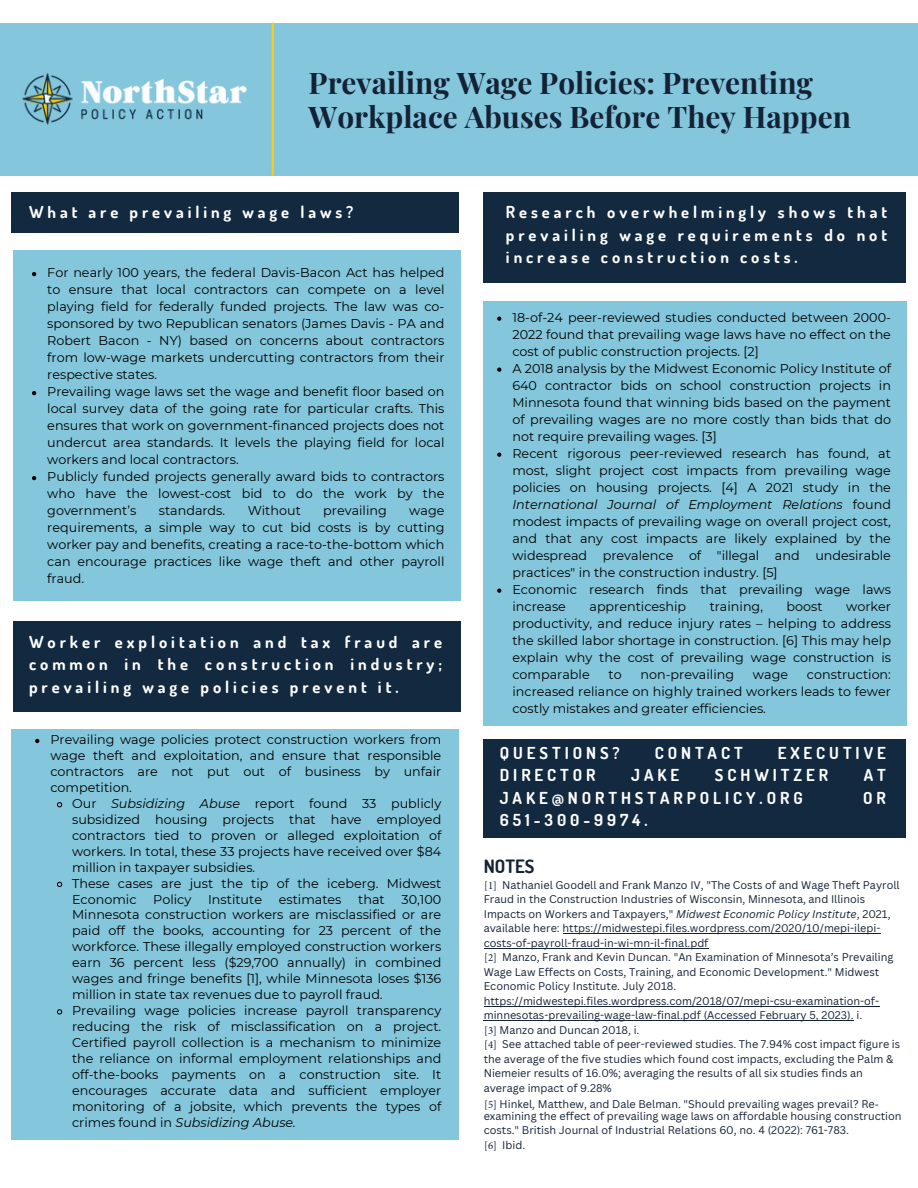
<style>
.page{position:relative;width:918px;height:1188px;background:#fff}
.page>*{position:absolute;margin:0;border:0;box-sizing:border-box;transform-origin:0 0}
.t1{font:700 29.7px/33.8px "Playfair Display";color:#152236}
.t2{font:700 19.5px "Dosis";letter-spacing:.24em;color:#fff}
.t3{font:700 18.3px "Dosis";color:#152236}
.t4{font:700 16.5px/22.5px "Dosis";letter-spacing:.24em;color:#fff;text-align:justify}
.t5{font:12.75px/17px "Montserrat";color:#000;text-align:justify}
.t6{font:10.8px/14.5px "Canva Sans";color:#152236}
.s1{font-style:italic}
.s2{font-family:"Minion Pro"}
.s3{font-family:"Noto Sans"}
</style>
<div class="page">
<div style="left:0;top:23px;width:918px;height:152px;background:#84c6db"></div>
<img style="left:22px;top:73px;width:225px;height:52px">
<hr style="left:272px;top:23px;width:2px;height:153px;background:#ffcc0d">
<div style="left:11px;top:192px;width:448px;height:41px;background:#122940"></div>
<div style="left:13px;top:622px;width:448px;height:90px;background:#122940"></div>
<div style="left:13px;top:250px;width:448px;height:351px;background:#84c6db"></div>
<div style="left:11px;top:729px;width:448px;height:411px;background:#84c6db"></div>
<div style="left:484px;top:192px;width:422px;height:91px;background:#122940"></div>
<div style="left:484px;top:301px;width:423px;height:425px;background:#84c6db"></div>
<div style="left:484px;top:739px;width:422px;height:99px;background:#122940"></div>
<svg style="left:35px;top:739px;width:4px;height:4px"></svg>
<svg style="left:56px;top:802px;width:7px;height:6px"></svg>
<svg style="left:56px;top:881px;width:7px;height:7px"></svg>
<svg style="left:57px;top:1009px;width:6px;height:6px"></svg>
<svg style="left:32px;top:272px;width:4px;height:4px"></svg>
<svg style="left:32px;top:391px;width:4px;height:4px"></svg>
<svg style="left:32px;top:476px;width:4px;height:4px"></svg>
<svg style="left:497px;top:317px;width:4px;height:4px"></svg>
<svg style="left:497px;top:368px;width:4px;height:4px"></svg>
<svg style="left:497px;top:453px;width:4px;height:4px"></svg>
<svg style="left:497px;top:589px;width:4px;height:4px"></svg>
<hr style="left:563px;top:933px;width:318px;height:1px;background:#152236">
<hr style="left:484px;top:948px;width:224px;height:1px;background:#152236">
<hr style="left:484px;top:1006px;width:396px;height:1px;background:#152236">
<hr style="left:484px;top:1021px;width:370px;height:1px;background:#152236">
<h1 class="t1" style="left:309px;top:65px;width:544px">Prevailing Wage Policies: Preventing<br>Workplace Abuses Before They Happen</h1>
<h4 class="t4" style="left:29px;top:201px;width:326px">What are prevailing wage laws?</h4>
<p class="t5" style="left:47px;top:264px;width:399px">For nearly 100 years, the federal Davis-Bacon Act has helped to ensure that local contractors can compete on a level playing field for federally funded projects. The law was co&shy;sponsored by two Republican senators (James Davis - PA and Robert Bacon - NY) based on concerns about contractors from low-wage markets undercutting contractors from their respective states.</p>
<p class="t5" style="left:47px;top:383px;width:399px">Prevailing wage laws set the wage and benefit floor based on local survey data of the going rate for particular crafts. This ensures that work on government-financed projects does not undercut area standards. It levels the playing field for local workers and local contractors.</p>
<p class="t5" style="left:47px;top:468px;width:399px">Publicly funded projects generally award bids to contractors who have the lowest-cost bid to do the work by the government’s</p>
<p class="t5" style="left:159px;top:502px;width:68px">standards.</p>
<p class="t5" style="left:248px;top:502px;width:55px">Without</p>
<p class="t5" style="left:323px;top:502px;width:65px">prevailing</p>
<p class="t5" style="left:47px;top:502px;width:399px;text-indent:362px">wage requirements, a simple way to cut bid costs is by cutting worker pay and benefits, creating a race-to-the-bottom which can encourage practices like wage theft and other payroll fraud.</p>
<p class="t4" style="left:29px;top:630px;width:415px">Worker exploitation and tax fraud are common in the construction industry; prevailing wage policies prevent it.</p>
<p class="t5" style="left:50px;top:732px;width:392px;line-height:15.9px">Prevailing wage policies protect construction workers from wage theft and exploitation, and ensure that responsible contractors are not put out of business by unfair competition.</p>
<p class="t5" style="left:72px;top:795px;width:371px;line-height:15.9px">Our <span class="s1">Subsidizing Abuse</span> report found 33 publicly subsidized housing projects that have employed contractors tied to proven or alleged exploitation of workers. In total, these 33 projects have received over $84 million in taxpayer subsidies.</p>
<p class="t5" style="left:72px;top:875px;width:371px;line-height:15.9px">These cases are just the tip of the iceberg. Midwest<br>Economic</p>
<p class="t5" style="left:153px;top:890px;width:40px">Policy</p>
<p class="t5" style="left:208px;top:890px;width:55px">Institute</p>
<p class="t5" style="left:279px;top:890px;width:64px">estimates</p>
<p class="t5" style="left:358px;top:890px;width:28px">that</p>
<p class="t5" style="left:72px;top:891px;width:371px;line-height:15.9px;text-indent:329px">30,100<br>Minnesota construction workers are misclassified or are paid off the books, accounting for 23 percent of the workforce. These illegally employed construction workers earn 36 percent less ($29,700 annually) in combined wages and fringe benefits [1], while Minnesota loses $136 million in state tax revenues due to payroll fraud.</p>
<p class="t5" style="left:72px;top:1003px;width:371px;line-height:15.9px">Prevailing wage policies increase payroll transparency reducing the risk of misclassification on a project.<br>Certified payroll collection is a mechanism to minimize the reliance on informal employment relationships and off-the-books payments on a construction site. It encourages accurate data and sufficient employer monitoring of a jobsite, which prevents the types of crimes found in <span class="s1">Subsidizing Abuse.</span></p>
<h4 class="t4" style="left:506px;top:201px;width:383px">Research overwhelmingly shows that prevailing wage requirements do not increase construction costs.</h4>
<p class="t2" style="left:530px;top:219px;width:315px">PERMITTING ROAD BLOCKS</p>
<h2 class="t5" style="left:512px;top:309px;width:380px">18-of-24 peer-reviewed studies conducted between 2000- 2022 found that prevailing wage laws have no effect on the cost of public construction projects. [2]</h2>
<p class="t5" style="left:512px;top:360px;width:380px">A 2018 analysis by the Midwest Economic Policy Institute of 640 contractor bids on school construction projects in Minnesota found that winning bids based on the payment of prevailing wages are no more costly than bids that do not require prevailing wages. [3]</p>
<p class="t5" style="left:512px;top:445px;width:380px">Recent rigorous peer-reviewed research has found, at most, slight project cost impacts from prevailing wage policies on housing projects. [4] A 2021 study in the <span class="s1">International Journal of Employment Relations</span> found modest impacts of prevailing wage on overall project cost, and that any cost impacts are likely explained by the widespread prevalence of "illegal and undesirable practices" in the construction industry. [5]</p>
<p class="t5" style="left:512px;top:581px;width:380px">Economic research finds that prevailing wage laws increase</p>
<p class="t5" style="left:512px;top:598px;width:380px;text-indent:334px">worker productivity, and reduce injury rates – helping to address the skilled labor shortage in construction. [6] This may help explain why the cost of prevailing wage construction is comparable</p>
<p class="t5" style="left:589px;top:598px;width:98px">apprenticeship</p>
<p class="t5" style="left:710px;top:598px;width:55px">training,</p>
<p class="t5" style="left:787px;top:598px;width:38px">boost</p>
<p class="t5" style="left:512px;top:666px;width:380px;text-indent:295px">construction: increased reliance on highly trained workers leads to fewer costly mistakes and greater efficiencies.</p>
<p class="t4" style="left:500px;top:741px;width:121px">QUESTIONS?</p>
<p class="t4" style="left:655px;top:741px;width:90px">CONTACT</p>
<p class="t4" style="left:778px;top:741px;width:110px">EXECUTIVE</p>
<p class="t4" style="left:500px;top:763px;width:97px">DIRECTOR</p>
<p class="t4" style="left:631px;top:763px;width:49px">JAKE</p>
<p class="t4" style="left:715px;top:763px;width:115px">SCHWITZER</p>
<p class="t4" style="left:864px;top:763px;width:24px">AT</p>
<p class="t4" style="left:500px;top:786px;width:304px">JAKE@NORTHSTARPOLICY.ORG</p>
<p class="t4" style="left:863px;top:786px;width:24px">OR</p>
<p class="t4" style="left:500px;top:808px;width:149px">651-300-9974.</p>
<h3 class="t3" style="left:484px;top:854px;width:52px">NOTES</h3>
<p class="t6" style="left:484px;top:877px;width:418px"><span class="s2">[1]</span> Nathaniel Goodell and Frank Manzo IV, "The Costs of and Wage Theft Payroll Fraud in the Construction Industries of Wisconsin, Minnesota, and Illinois Impacts on Workers and Taxpayers," <span class="s1">Midwest Economic Policy Institute</span>, 2021, available here: https://midwestepi.files.wordpress.com/2020/10/mepi-ilepi&shy;costs-of-payroll-fraud-in-wi-mn-il-final.pdf<br><span class="s2">[2]</span> Manzo, Frank and Kevin Duncan. "An Examination of Minnesota’s Prevailing Wage Law Effects on Costs, Training, and Economic Development." Midwest Economic Policy Institute. July 2018. https://midwestepi.files.wordpress.com/2018/07/mepi-csu-examination-of&shy;minnesotas-prevailing-wage-law-final.pdf (Accessed February 5, 2023). i.<br><span class="s2">[3]</span> Manzo and Duncan 2018, i.<br><span class="s2">[4]</span> See attached table of peer-reviewed studies. The 7.94% cost impact figure is the average of the five studies which found cost impacts, excluding the Palm &amp; Niemeier results of 16.0%; averaging the results of all six studies finds an average impact of 9.28%</p>
<p class="t6" style="left:484px;top:1098px;width:419px;line-height:12px"><span class="s2">[5]</span> Hinkel, Matthew, and Dale Belman. "Should prevailing wages prevail? Re<span class="s3">‐ </span>examining the effect of prevailing wage laws on affordable housing construction</p>
<p class="t6" style="left:484px;top:1123px;width:367px">costs." British Journal of Industrial Relations 60, no. 4 (2022): 761-783. <span class="s2">[6]</span> Ibid.</p>
<p class="t5" style="left:609px;top:666px;width:15px">to</p>
<p class="t5" style="left:640px;top:666px;width:95px">non-prevailing</p>
<p class="t5" style="left:753px;top:666px;width:37px">wage</p>
</div>
